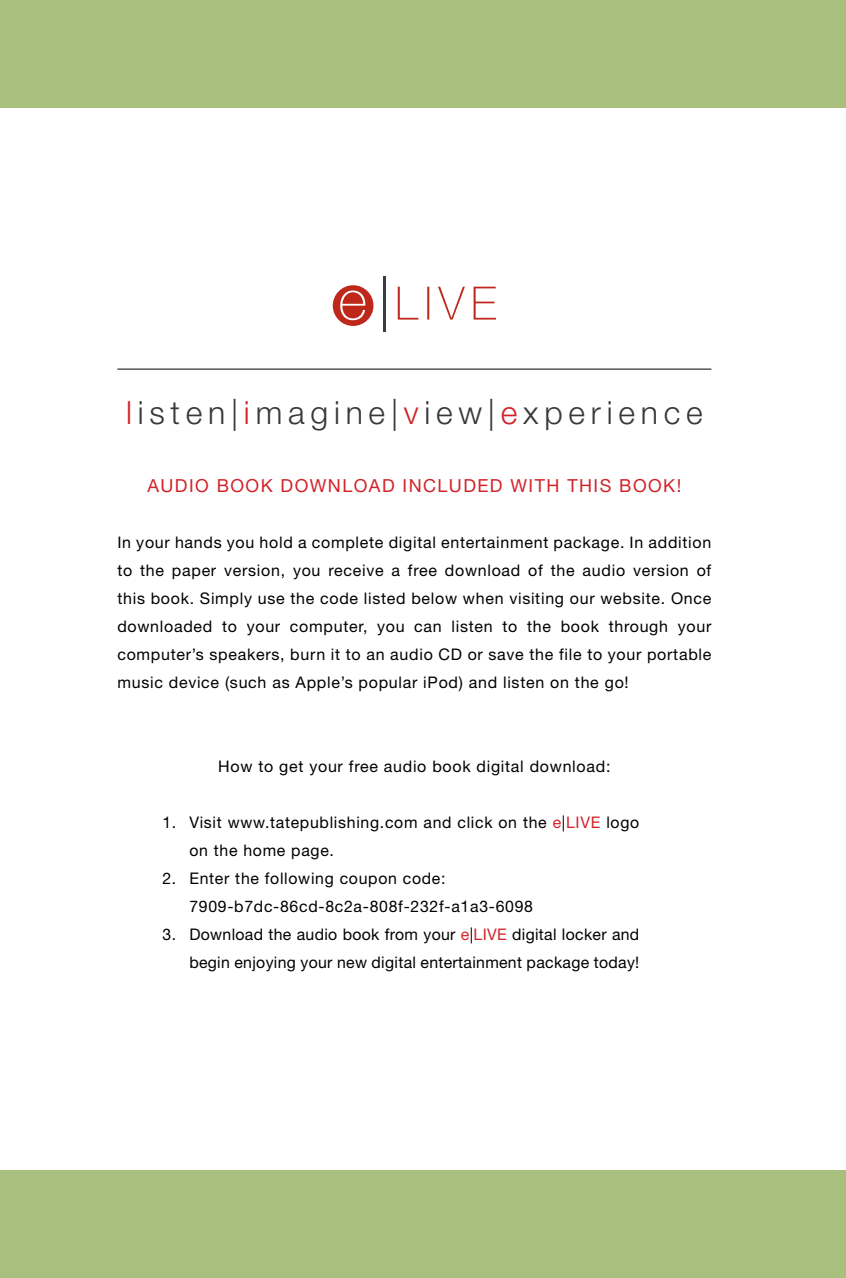
<style>
.page{position:relative;width:846px;height:1278px;background:#fff}
.page>*{position:absolute;margin:0;border:0;box-sizing:border-box;transform-origin:0 0}
.t1{font:300 32px "Helvetica Neue LT Std";letter-spacing:.18em;color:#383839}
.t2{font:18px "Helvetica Neue LT Std";letter-spacing:.08em;color:#d2232a}
.t3{font:16px/28px "Helvetica Neue LT Std";letter-spacing:.045em;color:#000}
.t4{font:16px/28px "Helvetica Neue LT Std";letter-spacing:.02em;color:#000;text-align:right}
.s1{color:#d2232a}
</style>
<div class="page">
<hr style="left:117px;top:369px;width:594px;height:1px;background:#000">
<div style="left:333px;top:285px;width:40px;height:41px;background:#be2719;border-radius:50%"></div>
<svg style="left:340px;top:290px;width:26px;height:30px"></svg>
<hr style="left:384px;top:276px;width:2px;height:55px;background:#3d3c3e">
<svg style="left:398px;top:287px;width:98px;height:33px"></svg>
<div style="left:0;top:0;width:846px;height:108px;background:#a8bf7d"></div>
<div style="left:0;top:1170px;width:846px;height:108px;background:#a8bf7d"></div>
<h1 class="t1" style="left:126px;top:393px;width:578px"><span class="s1">l</span>isten|<span class="s1">i</span>magine|<span class="s1">v</span>iew|<span class="s1">e</span>xperience</h1>
<p class="t2" style="left:147px;top:474px;width:536px">AUDIO BOOK DOWNLOAD INCLUDED WITH THIS BOOK!</p>
<p class="t3" style="left:117px;top:528px;width:596px;text-align:justify">In your hands you hold a complete digital entertainment package. In addition to the paper version, you receive a free download of the audio version of this book. Simply use the code listed below when visiting our website. Once downloaded to your computer, you can listen to the book through your computer’s speakers, burn it to an audio CD or save the file to your portable music device (such as Apple’s popular iPod) and listen on the go!</p>
<p class="t3" style="left:218px;top:752px;width:394px">How to get your free audio book digital download:</p>
<p class="t3" style="left:189px;top:808px;width:451px;text-indent:-27px">1. Visit www.tatepublishing.com and click on the <span class="s1">e</span>|<span class="s1">LIVE</span> logo on the home page.</p>
<p class="t3" style="left:189px;top:864px;width:345px;text-indent:-27px">2. Enter the following coupon code:<br>7909-b7dc-86cd-8c2a-808f-232f-a1a3-6098</p>
<p class="t4" style="left:162px;top:920px;width:479px">3. Download the audio book from your <span class="s1">e</span>|<span class="s1">LIVE</span> digital locker and begin enjoying your new digital entertainment package today!</p>
</div>
